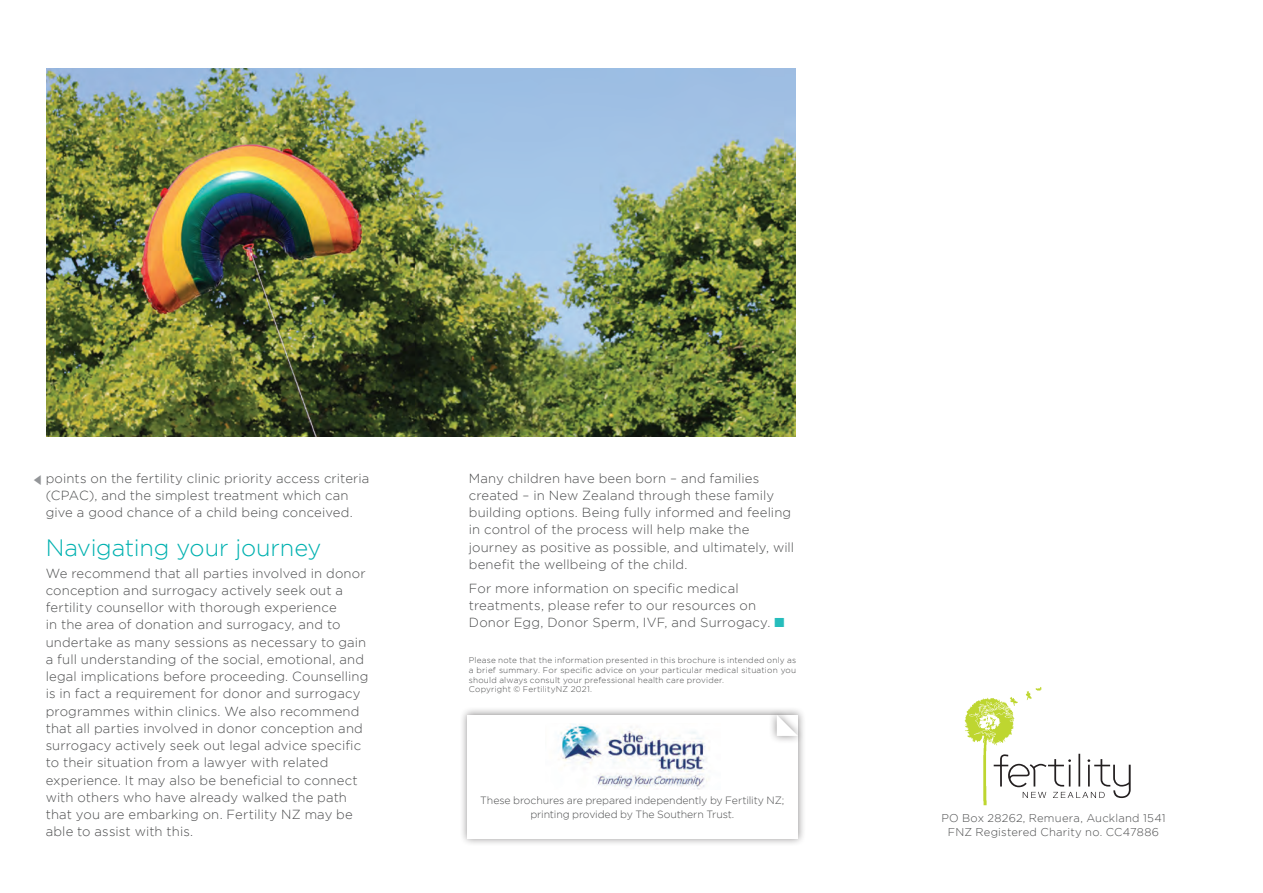
<style>
.page{position:relative;width:1263px;height:893px;background:#fff}
.page>*{position:absolute;margin:0;border:0;box-sizing:border-box;transform-origin:0 0}
.t1{font:300 23.7px "Gotham";letter-spacing:-.01em;color:#00b1b0}
.t2{font:300 13.2px/17.2px "Gotham";letter-spacing:.01em;color:#4b4c4d}
.t3{font:300 11.25px/14.2px "Gotham";letter-spacing:.02em;color:#4b4c4d;text-align:center}
.t4{font:300 10.5px/13.5px "Gotham";letter-spacing:-.01em;color:#4b4c4d;text-align:center}
.t5{font:300 8.25px/9.8px "Gotham";letter-spacing:.025em;color:#4b4c4d}
.s1{color:#26bdbc}
</style>
<div class="page">
<img style="left:964px;top:687px;width:78px;height:118px">
<svg style="left:994px;top:754px;width:137px;height:44px"></svg>
<div style="left:459px;top:706px;width:347px;height:141px;background:#231f20;opacity:.5"></div>
<div style="left:468px;top:715px;width:330px;height:123px;background:#fff"></div>
<div style="left:768px;top:708px;width:37px;height:36px;background:#231f20;opacity:.5"></div>
<svg style="left:777px;top:715px;width:21px;height:21px"></svg>
<img style="left:558px;top:724px;width:149px;height:66px">
<img style="left:47px;top:68px;width:748px;height:369px">
<p class="t2" style="left:46px;top:469px;width:325px">points on the fertility clinic priority access criteria (CPAC), and the simplest treatment which can give a good chance of a child being conceived.</p>
<h1 class="t1" style="left:46px;top:535px;width:277px">Navigating your journey</h1>
<p class="t2" style="left:46px;top:564px;width:324px">We recommend that all parties involved in donor conception and surrogacy actively seek out a fertility counsellor with thorough experience<br>in the area of donation and surrogacy, and to undertake as many sessions as necessary to gain a full understanding of the social, emotional, and legal implications before proceeding. Counselling is in fact a requirement for donor and surrogacy programmes within clinics. We also recommend that all parties involved in donor conception and surrogacy actively seek out legal advice specific to their situation from a lawyer with related experience. It may also be beneficial to connect with others who have already walked the path that you are embarking on. Fertility NZ may be able to assist with this.</p>
<p class="t2" style="left:469px;top:469px;width:327px">Many children have been born – and families created – in New Zealand through these family building options. Being fully informed and feeling in control of the process will help make the journey as positive as possible, and ultimately, will benefit the wellbeing of the child.</p>
<p class="t2" style="left:469px;top:579px;width:317px">For more information on specific medical treatments, please refer to our resources on<br>Donor Egg, Donor Sperm, IVF, and Surrogacy. <span class="s1">■</span></p>
<p class="t5" style="left:469px;top:655px;width:329px">Please note that the information presented in this brochure is intended only as a brief summary. For specific advice on your particular medical situation you should always consult your prefessional health care provider.<br>Copyright © FertilityNZ 2021.</p>
<p class="t4" style="left:480px;top:793px;width:306px">These brochures are prepared independently by Fertility NZ; printing provided by The Southern Trust.</p>
<p class="t3" style="left:941px;top:811px;width:226px">PO Box 28262, Remuera, Auckland 1541<br>FNZ Registered Charity no. CC47886</p>
</div>
